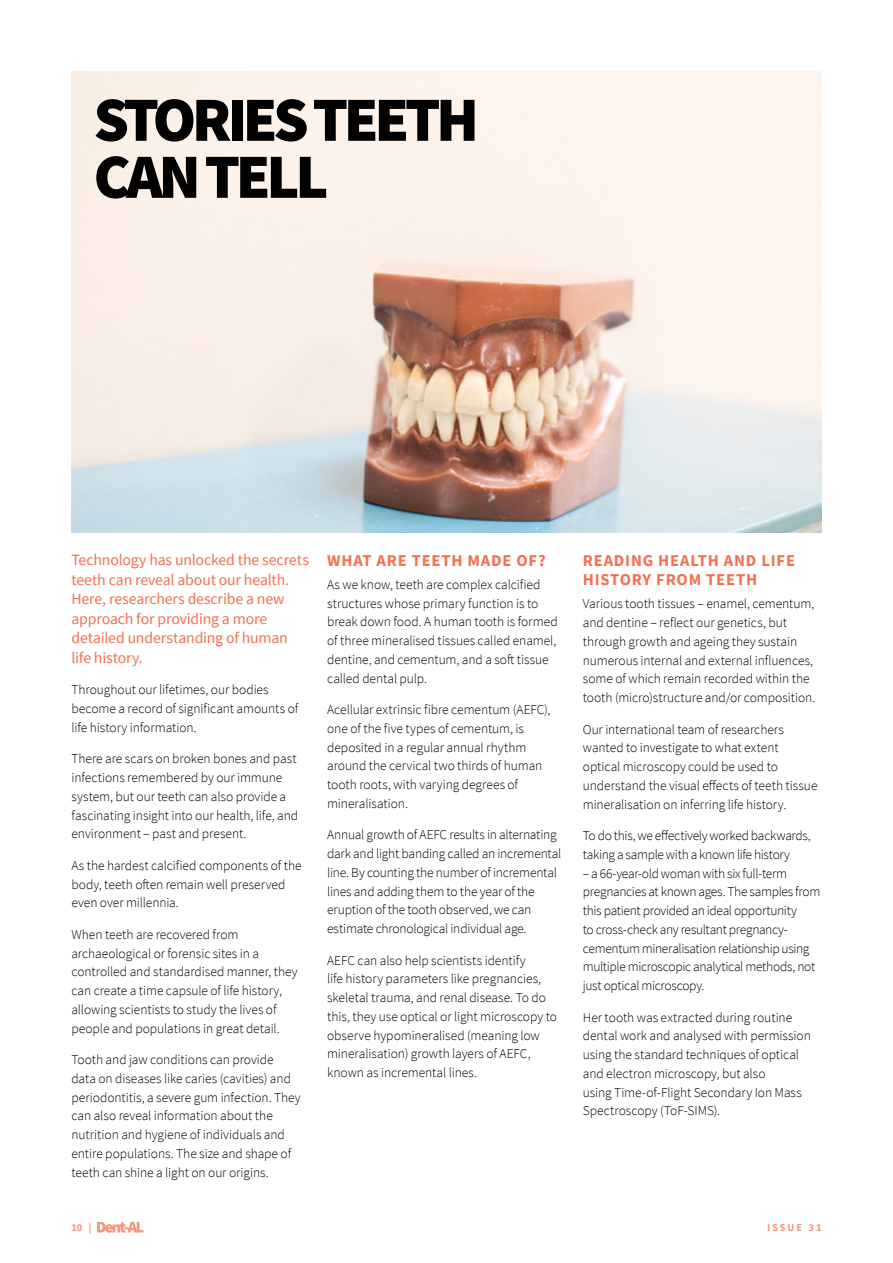
<style>
.page{position:relative;width:893px;height:1263px;background:#fff}
.page>*{position:absolute;margin:0;border:0;box-sizing:border-box;transform-origin:0 0}
.CHIRON_-_Section_Hea{font:900 63px/57px "Source Sans Pro";letter-spacing:-.07em;color:#000}
.CHIRON_-_Heading_2{font:700 16.5px/19.5px "Source Sans Pro";letter-spacing:.05em;color:#f37051}
.CHIRON_-_Body_Copy{font:15.75px/19.5px "Source Sans Pro";letter-spacing:-.01em;color:#f37051}
.CHIRON_-_Body_Copy-2{font:300 13.5px/18.8px "Source Sans Pro";letter-spacing:-.005em;color:#000}
.CHIRON_-_Body_Copy-3{font:300 13.5px/18.8px "Source Sans Pro";letter-spacing:-.025em;color:#000}
.t1{font:700 10.5px "Source Sans Pro";letter-spacing:.19em;color:#f79679}
</style>
<div class="page">
<img style="left:71px;top:71px;width:750px;height:461px">
<svg style="left:97px;top:1222px;width:47px;height:11px"></svg>
<p class="CHIRON_-_Section_Hea" style="left:94px;top:90px;width:387px">STORIES TEETH<br>CAN TELL</p>
<p class="CHIRON_-_Body_Copy" style="left:71px;top:550px;width:239px">Technology has unlocked the secrets teeth can reveal about our health.<br>Here, researchers describe a new approach for providing a more detailed understanding of human life history.</p>
<p class="CHIRON_-_Body_Copy-2" style="left:71px;top:680px;width:228px">Throughout our lifetimes, our bodies become a record of significant amounts of life history information.</p>
<p class="CHIRON_-_Body_Copy-2" style="left:71px;top:749px;width:228px">There are scars on broken bones and past infections remembered by our immune system, but our teeth can also provide a fascinating insight into our health, life, and environment – past and present.</p>
<p class="CHIRON_-_Body_Copy-2" style="left:71px;top:856px;width:232px">As the hardest calcified components of the body, teeth often remain well preserved even over millennia.</p>
<p class="CHIRON_-_Body_Copy-2" style="left:71px;top:925px;width:228px">When teeth are recovered from archaeological or forensic sites in a controlled and standardised manner, they can create a time capsule of life history, allowing scientists to study the lives of people and populations in great detail.</p>
<p class="CHIRON_-_Body_Copy-2" style="left:71px;top:1050px;width:231px">Tooth and jaw conditions can provide data on diseases like caries (cavities) and periodontitis, a severe gum infection. They can also reveal information about the nutrition and hygiene of individuals and entire populations. The size and shape of teeth can shine a light on our origins.</p>
<p class="CHIRON_-_Heading_2" style="left:327px;top:550px;width:220px">WHAT ARE TEETH MADE OF?</p>
<p class="CHIRON_-_Body_Copy-2" style="left:327px;top:575px;width:232px">As we know, teeth are complex calcified structures whose primary function is to break down food. A human tooth is formed of three mineralised tissues called enamel, dentine, and cementum, and a soft tissue called dental pulp.</p>
<p class="CHIRON_-_Body_Copy-2" style="left:327px;top:700px;width:225px">Acellular extrinsic fibre cementum (AEFC), one of the five types of cementum, is deposited in a regular annual rhythm around the cervical two thirds of human tooth roots, with varying degrees of mineralisation.</p>
<p class="CHIRON_-_Body_Copy-2" style="left:327px;top:825px;width:236px">Annual growth of AEFC results in alternating dark and light banding called an incremental line. By counting the number of incremental lines and adding them to the year of the eruption of the tooth observed, we can estimate chronological individual age.</p>
<p class="CHIRON_-_Body_Copy-2" style="left:327px;top:951px;width:231px">AEFC can also help scientists identify<br>life history parameters like pregnancies, skeletal trauma, and renal disease. To do this, they use optical or light microscopy to observe hypomineralised (meaning low mineralisation) growth layers of AEFC, known as incremental lines.</p>
<p class="CHIRON_-_Heading_2" style="left:583px;top:550px;width:214px">READING HEALTH AND LIFE<br>HISTORY FROM TEETH</p>
<p class="CHIRON_-_Body_Copy-2" style="left:583px;top:594px;width:234px">Various tooth tissues – enamel, cementum, and dentine – reflect our genetics, but through growth and ageing they sustain numerous internal and external influences, some of which remain recorded within the tooth (micro)structure and/or composition.</p>
<p class="CHIRON_-_Body_Copy-2" style="left:583px;top:720px;width:236px">Our international team of researchers wanted to investigate to what extent optical microscopy could be used to understand the visual effects of teeth tissue mineralisation on inferring life history.</p>
<p class="CHIRON_-_Body_Copy-3" style="left:583px;top:826px;width:229px">To do this, we effectively worked backwards, taking a sample with a known life history</p>
<p class="CHIRON_-_Body_Copy-3" style="left:583px;top:864px;width:239px">– a 66-year-old woman with six full-term pregnancies at known ages. The samples from this patient provided an ideal opportunity<br>to cross-check any resultant pregnancy&shy;cementum mineralisation relationship using multiple microscopic analytical methods, not just optical microscopy.</p>
<p class="CHIRON_-_Body_Copy-2" style="left:583px;top:1008px;width:230px">Her tooth was extracted during routine dental work and analysed with permission using the standard techniques of optical and electron microscopy, but also<br>using Time-of-Flight Secondary Ion Mass Spectroscopy (ToF-SIMS).</p>
<p class="t1" style="left:71px;top:1220px;width:22px">10 |</p>
<p class="t1" style="left:767px;top:1220px;width:56px">ISSUE 31</p>
</div>
